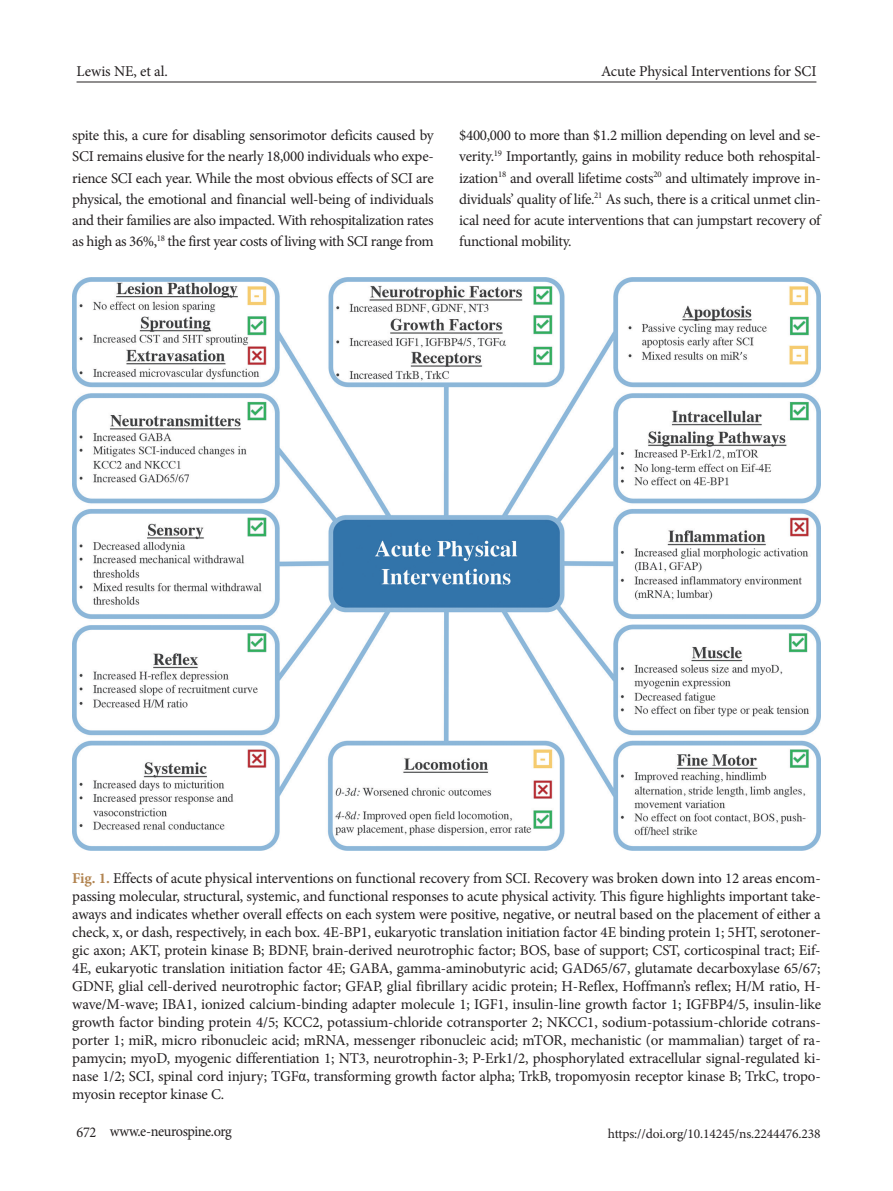
<style>
.page{position:relative;width:893px;height:1191px;background:#fff}
.page>*{position:absolute;margin:0;border:0;box-sizing:border-box;transform-origin:0 0}
.표그림캡션{font:15px/18px "Minion Pro";letter-spacing:-.015em;color:#231f20;text-align:justify}
.본문{font:15px/21.3px "Minion Pro";letter-spacing:-.03em;color:#231f20;text-align:justify}
.표그림캡션-2{font:15px "Minion Pro";letter-spacing:-.015em;color:#231f20;scale:.95 1}
.doi_번호{font:13.5px "Minion Pro";letter-spacing:-.01em;color:#231f20}
.s1{font-weight:700;color:#b28450}
.s2{font-family:"Times New Roman";font-size:16.05px}
</style>
<div class="page">
<hr style="left:77px;top:82px;width:739px;height:1px;background:#231f20">
<img style="left:72px;top:278px;width:749px;height:572px">
<p class="표그림캡션" style="left:77px;top:62px;width:93px">Lewis NE, et al.</p>
<p class="표그림캡션" style="left:601px;top:62px;width:217px">Acute Physical Interventions for SCI</p>
<p class="본문" style="left:72px;top:125px;width:363px">spite this, a cure for disabling sensorimotor deficits caused by SCI remains elusive for the nearly 18,000 individuals who expe&shy;rience SCI each year. While the most obvious effects of SCI are physical, the emotional and financial well-being of individuals and their families are also impacted. With rehospitalization rates as high as 36%,<sup>18</sup> the first year costs of living with SCI range from</p>
<p class="본문" style="left:459px;top:125px;width:363px">$400,000 to more than $1.2 million depending on level and se&shy;verity.<sup>19</sup> Importantly, gains in mobility reduce both rehospital&shy;ization<sup>18</sup> and overall lifetime costs<sup>20</sup> and ultimately improve in&shy;dividuals’ quality of life.<sup>21</sup> As such, there is a critical unmet clin&shy;ical need for acute interventions that can jumpstart recovery of functional mobility.</p>
<p class="표그림캡션" style="left:72px;top:869px;width:750px"><span class="s1">Fig. 1.</span> Effects of acute physical interventions on functional recovery from SCI. Recovery was broken down into 12 areas encom&shy;passing molecular, structural, systemic, and functional responses to acute physical activity. This figure highlights important take&shy;aways and indicates whether overall effects on each system were positive, negative, or neutral based on the placement of either a check, x, or dash, respectively, in each box. 4E-BP1, eukaryotic translation initiation factor 4E binding protein 1; 5HT, serotoner&shy;gic axon; AKT, protein kinase B; BDNF, brain-derived neurotrophic factor; BOS, base of support; CST, corticospinal tract; Eif-4E, eukaryotic translation initiation factor 4E; GABA, gamma-aminobutyric acid; GAD65/67, glutamate decarboxylase 65/67; GDNF, glial cell-derived neurotrophic factor; GFAP, glial fibrillary acidic protein; H-Reflex, Hoffmann’s reflex; H/M ratio, H&shy;wave/M-wave; IBA1, ionized calcium-binding adapter molecule 1; IGF1, insulin-line growth factor 1; IGFBP4/5, insulin-like growth factor binding protein 4/5; KCC2, potassium-chloride cotransporter 2; NKCC1, sodium-potassium-chloride cotrans&shy;porter 1; miR, micro ribonucleic acid; mRNA, messenger ribonucleic acid; mTOR, mechanistic (or mammalian) target of ra&shy;pamycin; myoD, myogenic differentiation 1; NT3, neurotrophin-3; P-Erk1/2, phosphorylated extracellular signal-regulated ki&shy;nase 1/2; SCI, spinal cord injury; TGF<span class="s2">α</span>, transforming growth factor alpha; TrkB, tropomyosin receptor kinase B; TrkC, tropo&shy;myosin receptor kinase C.</p>
<p class="표그림캡션-2" style="left:77px;top:1121px;width:165px">672 www.e-neurospine.org</p>
<p class="doi_번호" style="left:608px;top:1124px;width:214px">https://doi.org/10.14245/ns.2244476.238</p>
</div>
